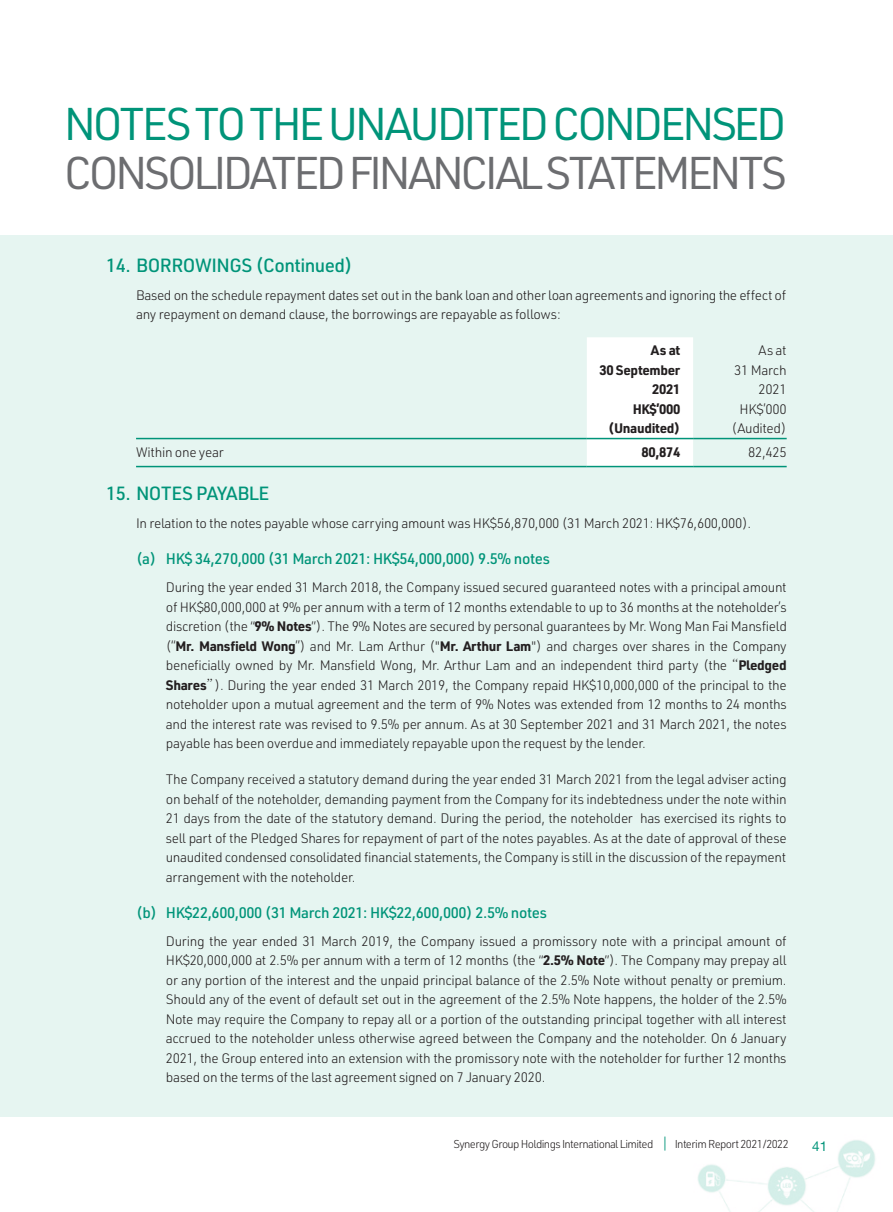
<style>
.page{position:relative;width:893px;height:1212px;background:#fff}
.page>*{position:absolute;margin:0;border:0;box-sizing:border-box;transform-origin:0 0}
.t1{font:45px "URWDIN";letter-spacing:-.085em;color:#6c6d70}
.t2{font:45px "URWDIN";letter-spacing:-.08em;color:#009479}
.Heading_1{font:500 18.75px "URWDIN";letter-spacing:-.03em;color:#009479}
.Heading_2{font:500 15px "URWDIN";letter-spacing:-.025em;color:#009479}
.Body_Text{font:300 13.5px/19.5px "URWDIN";letter-spacing:-.025em;color:#231f20;text-align:justify}
.Body_Text-2{font:700 13.5px "URWDIN";letter-spacing:-.025em;color:#231f20}
.t3{font:13.5px "Helvetica Neue LT Std";color:#009479}
.t4{font:300 11.25px "URWDIN";letter-spacing:-.055em;color:#231f20}
.s1{font-weight:700}
.s2{font-family:"Adobe Ming Std"}
.s3{font-size:15.75px;color:#009479}
</style>
<div class="page">
<img style="left:698px;top:1140px;width:177px;height:72px">
<div style="left:0;top:235px;width:893px;height:881px;background:#e6f5f1"></div>
<div style="left:587px;top:337px;width:106px;height:129px;background:#fff"></div>
<hr style="left:136px;top:438px;width:451px;height:1px;background:#009479">
<hr style="left:587px;top:438px;width:106px;height:1px;background:#009479">
<hr style="left:693px;top:438px;width:94px;height:1px;background:#009479">
<hr style="left:136px;top:466px;width:451px;height:1px;background:#009479">
<hr style="left:587px;top:466px;width:106px;height:1px;background:#009479">
<hr style="left:693px;top:466px;width:94px;height:1px;background:#009479">
<h1 class="t2" style="left:64px;top:94px;width:724px">NOTES TO THE UNAUDITED CONDENSED</h1>
<h1 class="t1" style="left:64px;top:143px;width:725px">CONSOLIDATED FINANCIAL STATEMENTS</h1>
<p class="Heading_1" style="left:106px;top:252px;width:248px">14. BORROWINGS (Continued)</p>
<p class="Body_Text" style="left:136px;top:285px;width:652px">Based on the schedule repayment dates set out in the bank loan and other loan agreements and ignoring the effect of any repayment on demand clause, the borrowings are repayable as follows:</p>
<p class="Body_Text-2" style="left:651px;top:341px;width:31px">As at</p>
<p class="Body_Text" style="left:759px;top:340px;width:30px">As at</p>
<p class="Body_Text-2" style="left:599px;top:361px;width:82px">30 September</p>
<p class="Body_Text" style="left:734px;top:360px;width:54px">31 March</p>
<p class="Body_Text-2" style="left:652px;top:380px;width:30px">2021</p>
<p class="Body_Text" style="left:758px;top:379px;width:30px">2021</p>
<p class="Body_Text-2" style="left:633px;top:400px;width:49px">HK$’000</p>
<p class="Body_Text" style="left:740px;top:399px;width:49px">HK$’000</p>
<p class="Body_Text-2" style="left:608px;top:419px;width:74px">(Unaudited)</p>
<p class="Body_Text" style="left:732px;top:418px;width:57px">(Audited)</p>
<p class="Body_Text" style="left:136px;top:442px;width:89px">Within one year</p>
<p class="Body_Text-2" style="left:642px;top:443px;width:40px">80,874</p>
<p class="Body_Text" style="left:748px;top:442px;width:40px">82,425</p>
<p class="Heading_1" style="left:106px;top:481px;width:165px">15. NOTES PAYABLE</p>
<p class="Body_Text" style="left:136px;top:513px;width:617px">In relation to the notes payable whose carrying amount was HK$56,870,000 (31 March 2021: HK$76,600,000).</p>
<p class="Heading_2" style="left:136px;top:549px;width:415px">(a) HK$ 34,270,000 (31 March 2021: HK$54,000,000) 9.5% notes</p>
<p class="Body_Text" style="left:166px;top:577px;width:623px">During the year ended 31 March 2018, the Company issued secured guaranteed notes with a principal amount of HK$80,000,000 at 9% per annum with a term of 12 months extendable to up to 36 months at the noteholder’s discretion (the “<span class="s1">9% Notes</span>”). The 9% Notes are secured by personal guarantees by Mr. Wong Man Fai Mansfield (“<span class="s1">Mr. Mansfield Wong</span>”) and Mr. Lam Arthur ("<span class="s1">Mr. Arthur Lam</span>") and charges over shares in the Company beneficially owned by Mr. Mansfield Wong, Mr. Arthur Lam and an independent third party (the <span class="s2">“</span><span class="s1">Pledged Shares</span><span class="s2">”</span>). During the year ended 31 March 2019, the Company repaid HK$10,000,000 of the principal to the noteholder upon a mutual agreement and the term of 9% Notes was extended from 12 months to 24 months and the interest rate was revised to 9.5% per annum. As at 30 September 2021 and 31 March 2021, the notes payable has been overdue and immediately repayable upon the request by the lender.</p>
<p class="Body_Text" style="left:166px;top:769px;width:622px">The Company received a statutory demand during the year ended 31 March 2021 from the legal adviser acting on behalf of the noteholder, demanding payment from the Company for its indebtedness under the note within 21 days from the date of the statutory demand. During the period, the noteholder has exercised its rights to sell part of the Pledged Shares for repayment of part of the notes payables. As at the date of approval of these unaudited condensed consolidated financial statements, the Company is still in the discussion of the repayment arrangement with the noteholder.</p>
<p class="Heading_2" style="left:136px;top:902px;width:412px">(b) HK$22,600,000 (31 March 2021: HK$22,600,000) 2.5% notes</p>
<p class="Body_Text" style="left:166px;top:931px;width:622px">During the year ended 31 March 2019, the Company issued a promissory note with a principal amount of HK$20,000,000 at 2.5% per annum with a term of 12 months (the “<span class="s1">2.5% Note</span>”). The Company may prepay all or any portion of the interest and the unpaid principal balance of the 2.5% Note without penalty or premium.<br>Should any of the event of default set out in the agreement of the 2.5% Note happens, the holder of the 2.5% Note may require the Company to repay all or a portion of the outstanding principal together with all interest accrued to the noteholder unless otherwise agreed between the Company and the noteholder. On 6 January 2021, the Group entered into an extension with the promissory note with the noteholder for further 12 months based on the terms of the last agreement signed on 7 January 2020.</p>
<p class="t4" style="left:453px;top:1136px;width:337px">Synergy Group Holdings International Limited <span class="s3">|</span> Interim Report 2021/2022</p>
<p class="t3" style="left:812px;top:1138px;width:17px">41</p>
</div>
